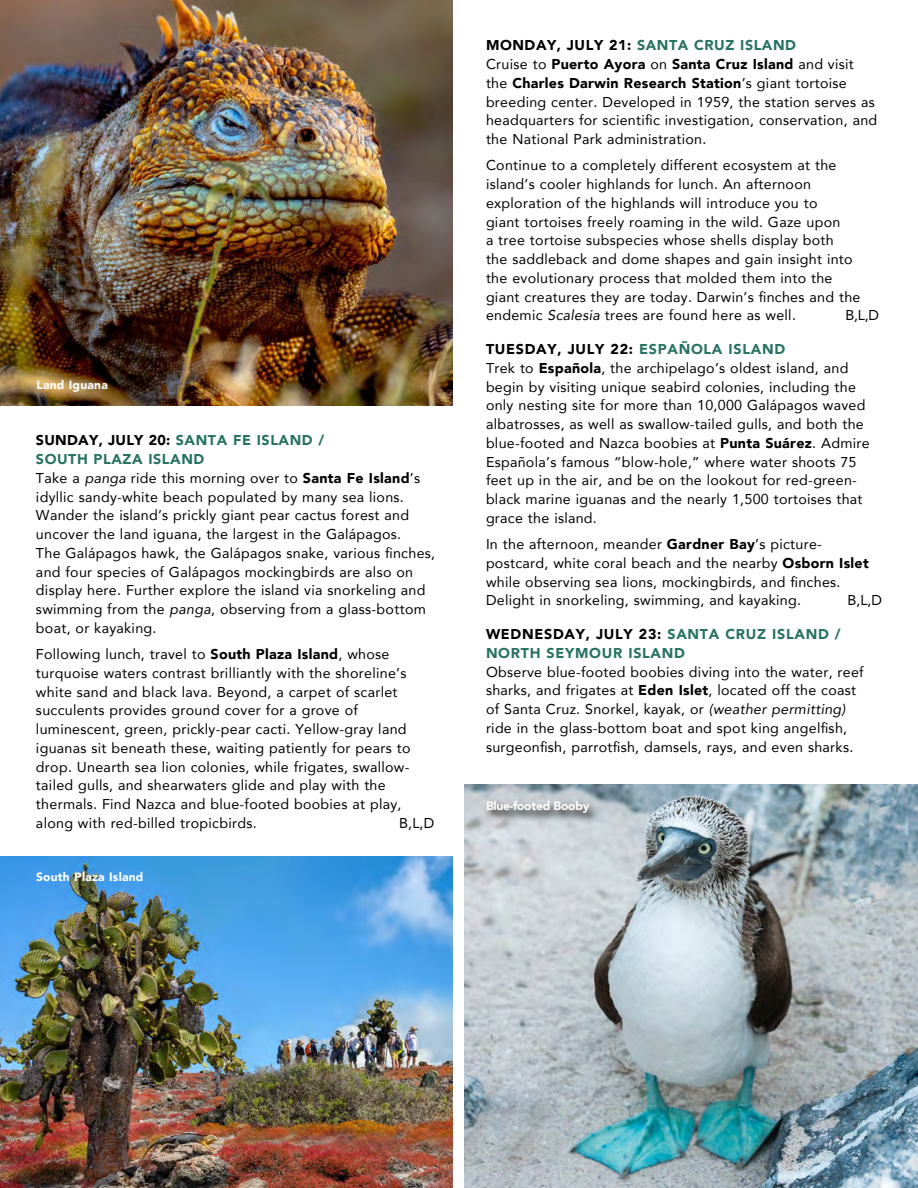
<style>
.page{position:relative;width:918px;height:1188px;background:#fff}
.page>*{position:absolute;margin:0;border:0;box-sizing:border-box;transform-origin:0 0}
.t1{font:14.25px/18.8px "Avenir";letter-spacing:.02em;color:#000}
.t2{font:900 14.25px/18.8px "Avenir";letter-spacing:.05em;color:#287363}
.t3{font:900 12px "Avenir";letter-spacing:.02em;color:#fff}
.t4{font:900 12px "Avenir";letter-spacing:-.02em;color:#fff}
.s1{font-weight:900}
.s2{font-weight:900;color:#287363}
.s3{font-style:italic}
.s4{color:#000}
</style>
<div class="page">
<img style="left:0;top:0;width:452px;height:406px">
<img style="left:464px;top:785px;width:454px;height:403px">
<svg style="left:483px;top:798px;width:118px;height:27px;background:#adb3b7"></svg>
<img style="left:0;top:856px;width:452px;height:332px">
<p class="t3" style="left:36px;top:374px;width:73px">Land Iguana</p>
<p class="t1" style="left:36px;top:431px;width:401px"><span class="s1">SUNDAY, JULY 20:</span> <span class="s2">SANTA FE ISLAND /<br>SOUTH PLAZA ISLAND<br></span>Take a <span class="s3">panga</span> ride this morning over to <span class="s1">Santa Fe Island</span>’s idyllic sandy-white beach populated by many sea lions.<br>Wander the island’s prickly giant pear cactus forest and uncover the land iguana, the largest in the Galápagos.<br>The Galápagos hawk, the Galápagos snake, various finches, and four species of Galápagos mockingbirds are also on display here. Further explore the island via snorkeling and swimming from the <span class="s3">panga</span>, observing from a glass-bottom boat, or kayaking.</p>
<p class="t1" style="left:36px;top:644px;width:376px">Following lunch, travel to <span class="s1">South Plaza Island</span>, whose turquoise waters contrast brilliantly with the shoreline’s white sand and black lava. Beyond, a carpet of scarlet succulents provides ground cover for a grove of luminescent, green, prickly-pear cacti. Yellow-gray land iguanas sit beneath these, waiting patiently for pears to drop. Unearth sea lion colonies, while frigates, swallow&shy;tailed gulls, and shearwaters glide and play with the thermals. Find Nazca and blue-footed boobies at play, along with red-billed tropicbirds.</p>
<p class="t1" style="left:399px;top:813px;width:37px">B,L,D</p>
<p class="t3" style="left:36px;top:866px;width:109px">South Plaza Island</p>
<p class="t1" style="left:486px;top:36px;width:393px"><span class="s1">MONDAY, JULY 21:</span> <span class="s2">SANTA CRUZ ISLAND<br></span>Cruise to <span class="s1">Puerto Ayora</span> on <span class="s1">Santa Cruz Island</span> and visit the <span class="s1">Charles Darwin Research Station</span>’s giant tortoise breeding center. Developed in 1959, the station serves as headquarters for scientific investigation, conservation, and the National Park administration.</p>
<p class="t1" style="left:486px;top:156px;width:376px">Continue to a completely different ecosystem at the island’s cooler highlands for lunch. An afternoon exploration of the highlands will introduce you to<br>giant tortoises freely roaming in the wild. Gaze upon<br>a tree tortoise subspecies whose shells display both<br>the saddleback and dome shapes and gain insight into the evolutionary process that molded them into the giant creatures they are today. Darwin’s finches and the endemic <span class="s3">Scalesia</span> trees are found here as well.</p>
<p class="t1" style="left:845px;top:306px;width:35px">B,L,D</p>
<p class="t1" style="left:486px;top:339px;width:385px"><span class="s1">TUESDAY, JULY 22:</span> <span class="s2">ESPAÑOLA ISLAND<br></span>Trek to <span class="s1">Española</span>, the archipelago’s oldest island, and begin by visiting unique seabird colonies, including the only nesting site for more than 10,000 Galápagos waved albatrosses, as well as swallow-tailed gulls, and both the blue-footed and Nazca boobies at <span class="s1">Punta Suárez</span>. Admire Española’s famous “blow-hole,” where water shoots 75 feet up in the air, and be on the lookout for red-green&shy;black marine iguanas and the nearly 1,500 tortoises that grace the island.</p>
<p class="t1" style="left:486px;top:534px;width:384px">In the afternoon, meander <span class="s1">Gardner Bay</span>’s picture&shy;postcard, white coral beach and the nearby <span class="s1">Osborn Islet </span>while observing sea lions, mockingbirds, and finches.<br>Delight in snorkeling, swimming, and kayaking.</p>
<p class="t1" style="left:847px;top:591px;width:36px">B,L,D</p>
<p class="t2" style="left:486px;top:624px;width:356px"><span class="s4">WEDNESDAY, JULY 23:</span> SANTA CRUZ ISLAND /<br>NORTH SEYMOUR ISLAND</p>
<p class="t1" style="left:486px;top:662px;width:379px">Observe blue-footed boobies diving into the water, reef sharks, and frigates at <span class="s1">Eden Islet</span>, located off the coast of Santa Cruz. Snorkel, kayak, or <span class="s3">(weather permitting) </span>ride in the glass-bottom boat and spot king angelfish, surgeonfish, parrotfish, damsels, rays, and even sharks.</p>
<p class="t4" style="left:486px;top:796px;width:105px">Blue-footed Booby</p>
</div>
